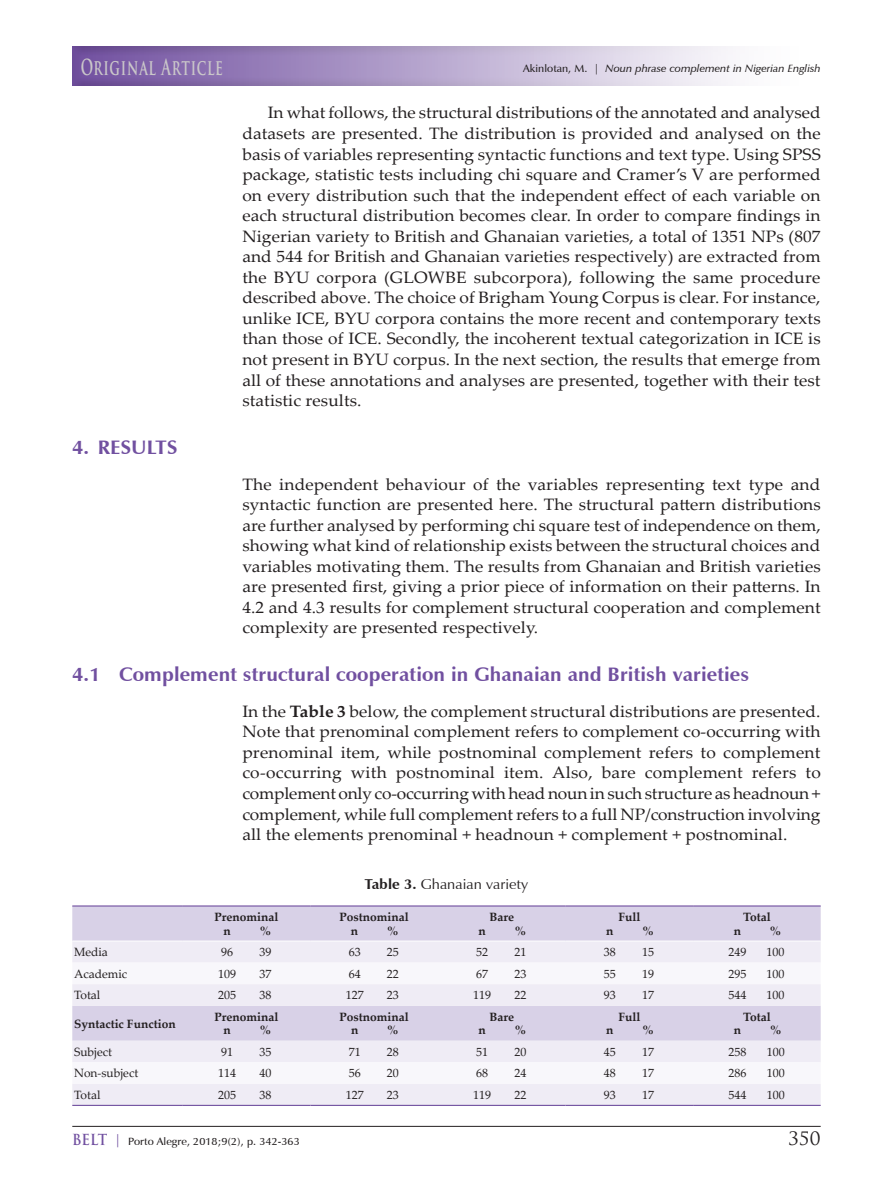
<style>
.page{position:relative;width:893px;height:1191px;background:#fff}
.page>*{position:absolute;margin:0;border:0;box-sizing:border-box;transform-origin:0 0}
.t1{font:700 21.6px "Trajan Pro";letter-spacing:.055em;color:#cac7c9;scale:.63 1}
.t2{font:700 19.5px "Zapf Humanist 601 BT";letter-spacing:.005em;color:#7150a0;scale:1.05 1}
.t3{font:18px "Trajan Pro";color:#231f20;scale:1.05 1}
.t4{font:16.5px/20.5px "Palatino Linotype";letter-spacing:.005em;color:#231f20;text-align:justify;scale:1.05 1}
.t5{font:14.25px "Zapf Humanist 601 BT";letter-spacing:.005em;color:#231f20;scale:1.05 1}
.t6{font:12px "Palatino Linotype";color:#231f20}
.t7{font:700 12px/13.5px "Palatino Linotype";color:#231f20}
.t8{font:italic 600 10.5px "Zapf Humanist 601 BT";letter-spacing:.005em;color:#231f20;scale:1.05 1}
.t9{font:600 10.5px "Zapf Humanist 601 BT";letter-spacing:.005em;color:#231f20;scale:1.05 1}
.s1{font-style:normal}
.s2{font-weight:700}
.s3{font-family:"Trajan Pro";font-weight:700;font-size:14.85px;color:#7150a0}
.s4{font-family:"Trajan Pro";font-weight:700;font-size:13.2px;color:#7150a0}
</style>
<div class="page">
<hr style="left:72px;top:1126px;width:749px;height:1px;background:#231f20">
<div style="left:83px;top:45px;width:739px;height:42px;background:#fbfafc"></div>
<div style="left:69px;top:45px;width:622px;height:42px;background:#7150a0;opacity:.75"></div>
<div style="left:72px;top:906px;width:749px;height:34px;background:#d8d1e7"></div>
<div style="left:72px;top:941px;width:749px;height:163px;background:#efecf5"></div>
<svg style="left:72px;top:962px;width:749px;height:121px"></svg>
<hr style="left:72px;top:905px;width:111px;height:1px;background:#7150a0">
<hr style="left:183px;top:905px;width:127px;height:1px;background:#7150a0">
<hr style="left:310px;top:905px;width:128px;height:1px;background:#7150a0">
<hr style="left:438px;top:905px;width:128px;height:1px;background:#7150a0">
<hr style="left:566px;top:905px;width:127px;height:1px;background:#7150a0">
<hr style="left:693px;top:905px;width:128px;height:1px;background:#7150a0">
<hr style="left:72px;top:1104px;width:111px;height:2px;background:#7150a0">
<hr style="left:183px;top:1104px;width:127px;height:2px;background:#7150a0">
<hr style="left:310px;top:1104px;width:128px;height:2px;background:#7150a0">
<hr style="left:438px;top:1104px;width:128px;height:2px;background:#7150a0">
<hr style="left:566px;top:1104px;width:127px;height:2px;background:#7150a0">
<hr style="left:693px;top:1104px;width:128px;height:2px;background:#7150a0">
<h1 class="t1" style="left:81px;top:53px;width:227px">Original Article</h1>
<p class="t8" style="left:523px;top:62px;width:285px"><span class="s1">Akinlotan, M. |</span> Noun phrase complement in Nigerian English</p>
<p class="t4" style="left:242px;top:102px;width:552px;text-indent:26px">In what follows, the structural distributions of the annotated and analysed datasets are presented. The distribution is provided and analysed on the basis of variables representing syntactic functions and text type. Using SPSS package, statistic tests including chi square and Cramer’s V are performed on every distribution such that the independent effect of each variable on each structural distribution becomes clear. In order to compare findings in Nigerian variety to British and Ghanaian varieties, a total of 1351 NPs (807 and 544 for British and Ghanaian varieties respectively) are extracted from the BYU corpora (GLOWBE subcorpora), following the same procedure described above. The choice of Brigham Young Corpus is clear. For instance, unlike ICE, BYU corpora contains the more recent and contemporary texts than those of ICE. Secondly, the incoherent textual categorization in ICE is not present in BYU corpus. In the next section, the results that emerge from all of these annotations and analyses are presented, together with their test statistic results.</p>
<p class="t2" style="left:72px;top:435px;width:48px">4. Resu</p>
<p class="t2" style="left:147px;top:435px;width:19px">lts</p>
<p class="t4" style="left:242px;top:473px;width:552px">The independent behaviour of the variables representing text type and syntactic function are presented here. The structural pattern distributions are further analysed by performing chi square test of independence on them, showing what kind of relationship exists between the structural choices and variables motivating them. The results from Ghanaian and British varieties are presented first, giving a prior piece of information on their patterns. In 4.2 and 4.3 results for complement structural cooperation and complement complexity are presented respectively.</p>
<p class="t2" style="left:72px;top:662px;width:646px">4.1 Complement structural cooperation in Ghanaian and British varieties</p>
<p class="t4" style="left:242px;top:700px;width:552px">In the <span class="s2">Table 3</span> below, the complement structural distributions are presented.<br>Note that prenominal complement refers to complement co-occurring with prenominal item, while postnominal complement refers to complement co-occurring with postnominal item. Also, bare complement refers to complement only co-occurring with head noun in such structure as headnoun + complement, while full complement refers to a full NP/construction involving all the elements prenominal + headnoun + complement + postnominal.</p>
<p class="t5" style="left:365px;top:875px;width:157px"><span class="s2">Table 3.</span> Ghanaian variety</p>
<p class="t7" style="left:223px;top:910px;width:57px;text-indent:-9px">Prenominal n</p>
<p class="t7" style="left:351px;top:910px;width:59px;text-indent:-11px">Postnominal n</p>
<p class="t7" style="left:743px;top:910px;width:29px">Total</p>
<p class="t7" style="left:618px;top:910px;width:24px">Full</p>
<p class="t7" style="left:489px;top:910px;width:26px">Bare</p>
<p class="t7" style="left:260px;top:923px;width:12px">%</p>
<p class="t7" style="left:388px;top:923px;width:12px">%</p>
<p class="t7" style="left:479px;top:923px;width:9px">n</p>
<p class="t7" style="left:515px;top:923px;width:12px">%</p>
<p class="t7" style="left:606px;top:923px;width:9px">n</p>
<p class="t7" style="left:643px;top:923px;width:12px">%</p>
<p class="t7" style="left:734px;top:923px;width:9px">n</p>
<p class="t7" style="left:770px;top:923px;width:12px">%</p>
<p class="t6" style="left:74px;top:943px;width:35px">Media</p>
<p class="t6" style="left:221px;top:943px;width:13px">96</p>
<p class="t6" style="left:259px;top:943px;width:13px">39</p>
<p class="t6" style="left:349px;top:943px;width:13px">63</p>
<p class="t6" style="left:387px;top:943px;width:13px">25</p>
<p class="t6" style="left:476px;top:943px;width:13px">52</p>
<p class="t6" style="left:514px;top:943px;width:13px">21</p>
<p class="t6" style="left:604px;top:943px;width:13px">38</p>
<p class="t6" style="left:642px;top:943px;width:13px">15</p>
<p class="t6" style="left:728px;top:943px;width:19px">249</p>
<p class="t6" style="left:767px;top:943px;width:19px">100</p>
<p class="t6" style="left:74px;top:965px;width:55px">Academic</p>
<p class="t6" style="left:218px;top:965px;width:19px">109</p>
<p class="t6" style="left:259px;top:965px;width:13px">37</p>
<p class="t6" style="left:349px;top:965px;width:13px">64</p>
<p class="t6" style="left:387px;top:965px;width:13px">22</p>
<p class="t6" style="left:476px;top:965px;width:13px">67</p>
<p class="t6" style="left:514px;top:965px;width:13px">23</p>
<p class="t6" style="left:604px;top:965px;width:13px">55</p>
<p class="t6" style="left:642px;top:965px;width:13px">19</p>
<p class="t6" style="left:728px;top:965px;width:19px">295</p>
<p class="t6" style="left:767px;top:965px;width:19px">100</p>
<p class="t6" style="left:74px;top:986px;width:28px">Total</p>
<p class="t6" style="left:218px;top:986px;width:19px">205</p>
<p class="t6" style="left:259px;top:986px;width:13px">38</p>
<p class="t6" style="left:346px;top:986px;width:19px">127</p>
<p class="t6" style="left:387px;top:986px;width:13px">23</p>
<p class="t6" style="left:473px;top:986px;width:19px">119</p>
<p class="t6" style="left:514px;top:986px;width:13px">22</p>
<p class="t6" style="left:604px;top:986px;width:13px">93</p>
<p class="t6" style="left:642px;top:986px;width:13px">17</p>
<p class="t6" style="left:728px;top:986px;width:19px">544</p>
<p class="t6" style="left:767px;top:986px;width:19px">100</p>
<p class="t7" style="left:74px;top:1016px;width:103px">Syntactic Function</p>
<p class="t7" style="left:223px;top:1009px;width:57px;text-indent:-9px">Prenominal n</p>
<p class="t7" style="left:351px;top:1009px;width:59px;text-indent:-11px">Postnominal n</p>
<p class="t7" style="left:743px;top:1009px;width:29px">Total</p>
<p class="t7" style="left:618px;top:1009px;width:24px">Full</p>
<p class="t7" style="left:489px;top:1009px;width:26px">Bare</p>
<p class="t7" style="left:260px;top:1023px;width:12px">%</p>
<p class="t7" style="left:388px;top:1023px;width:12px">%</p>
<p class="t7" style="left:479px;top:1023px;width:9px">n</p>
<p class="t7" style="left:515px;top:1023px;width:12px">%</p>
<p class="t7" style="left:606px;top:1023px;width:9px">n</p>
<p class="t7" style="left:643px;top:1023px;width:12px">%</p>
<p class="t7" style="left:734px;top:1023px;width:9px">n</p>
<p class="t7" style="left:770px;top:1023px;width:12px">%</p>
<p class="t6" style="left:74px;top:1043px;width:39px">Subject</p>
<p class="t6" style="left:221px;top:1043px;width:13px">91</p>
<p class="t6" style="left:259px;top:1043px;width:13px">35</p>
<p class="t6" style="left:349px;top:1043px;width:13px">71</p>
<p class="t6" style="left:387px;top:1043px;width:13px">28</p>
<p class="t6" style="left:476px;top:1043px;width:13px">51</p>
<p class="t6" style="left:514px;top:1043px;width:13px">20</p>
<p class="t6" style="left:604px;top:1043px;width:13px">45</p>
<p class="t6" style="left:642px;top:1043px;width:13px">17</p>
<p class="t6" style="left:728px;top:1043px;width:19px">258</p>
<p class="t6" style="left:767px;top:1043px;width:19px">100</p>
<p class="t6" style="left:74px;top:1064px;width:66px">Non-subject</p>
<p class="t6" style="left:218px;top:1064px;width:19px">114</p>
<p class="t6" style="left:259px;top:1064px;width:13px">40</p>
<p class="t6" style="left:349px;top:1064px;width:13px">56</p>
<p class="t6" style="left:387px;top:1064px;width:13px">20</p>
<p class="t6" style="left:476px;top:1064px;width:13px">68</p>
<p class="t6" style="left:514px;top:1064px;width:13px">24</p>
<p class="t6" style="left:604px;top:1064px;width:13px">48</p>
<p class="t6" style="left:642px;top:1064px;width:13px">17</p>
<p class="t6" style="left:728px;top:1064px;width:19px">286</p>
<p class="t6" style="left:767px;top:1064px;width:19px">100</p>
<p class="t6" style="left:74px;top:1086px;width:28px">Total</p>
<p class="t6" style="left:218px;top:1086px;width:19px">205</p>
<p class="t6" style="left:259px;top:1086px;width:13px">38</p>
<p class="t6" style="left:346px;top:1086px;width:19px">127</p>
<p class="t6" style="left:387px;top:1086px;width:13px">23</p>
<p class="t6" style="left:473px;top:1086px;width:19px">119</p>
<p class="t6" style="left:514px;top:1086px;width:13px">22</p>
<p class="t6" style="left:604px;top:1086px;width:13px">93</p>
<p class="t6" style="left:642px;top:1086px;width:13px">17</p>
<p class="t6" style="left:728px;top:1086px;width:19px">544</p>
<p class="t6" style="left:767px;top:1086px;width:19px">100</p>
<p class="t9" style="left:72px;top:1134px;width:218px"><span class="s3">BELT</span> <span class="s4">|</span> Porto Alegre, 2018;9(2), p. 342-363</p>
<p class="t3" style="left:788px;top:1126px;width:33px">350</p>
</div>
